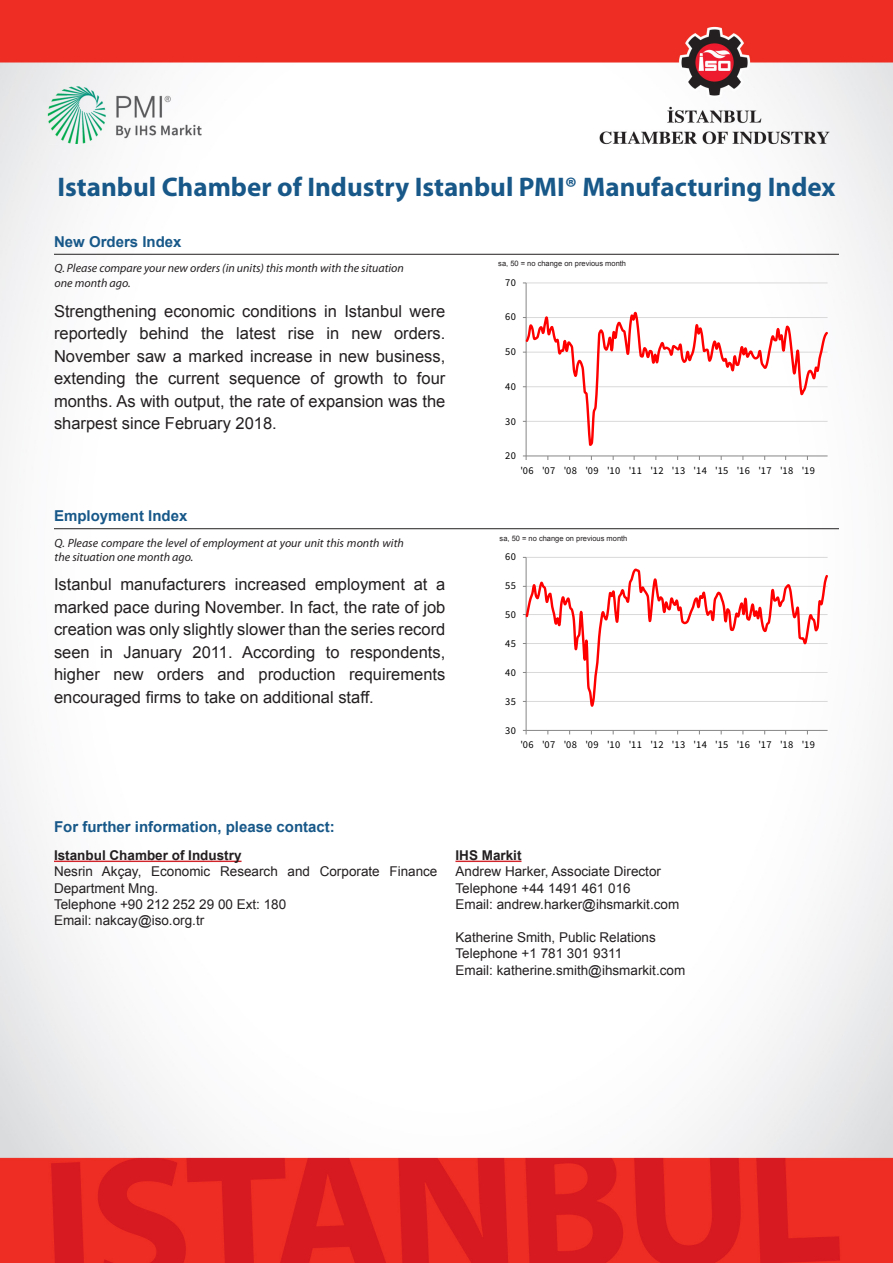
<style>
.page{position:relative;width:893px;height:1263px;background:#fff}
.page>*{position:absolute;margin:0;border:0;box-sizing:border-box;transform-origin:0 0}
.t1{font:700 27px "Myriad Pro";color:#175889}
.P2_body_text{font:16.5px/22.5px "Arial";color:#231f20;text-align:justify}
.P1_Subheader{font:700 15px "Arial";color:#175889}
.contact{font:13.5px/16.2px "Arial";color:#231f20}
.contact-2{font:700 13.5px "Arial";color:#231f20}
.P2_question{font:italic 12px/14.4px "Myriad Pro";color:#231f20}
.t2{font:10.5px "Source Sans Pro";letter-spacing:.04em;color:#000}
.graph_label{font:7.5px "Arial";color:#231f20}
</style>
<div class="page">
<img style="left:0;top:0;width:893px;height:1263px">
<hr style="left:54px;top:254px;width:785px;height:1px;background:#231f20">
<hr style="left:54px;top:528px;width:785px;height:1px;background:#231f20">
<hr style="left:54px;top:861px;width:188px;height:1px;background:#d1232a">
<hr style="left:455px;top:861px;width:66px;height:1px;background:#d1232a">
<hr style="left:526px;top:282px;width:302px;height:1px;background:#d9d9d9">
<hr style="left:526px;top:283px;width:1px;height:173px;background:#868686">
<hr style="left:526px;top:456px;width:302px;height:1px;background:#868686">
<svg style="left:523px;top:456px;width:4px;height:4px"></svg>
<svg style="left:523px;top:311px;width:305px;height:137px"></svg>
<hr style="left:526px;top:557px;width:302px;height:1px;background:#d9d9d9">
<hr style="left:526px;top:557px;width:1px;height:173px;background:#868686">
<hr style="left:526px;top:730px;width:302px;height:1px;background:#868686">
<svg style="left:523px;top:730px;width:4px;height:4px"></svg>
<svg style="left:523px;top:566px;width:305px;height:144px"></svg>
<h1 class="t1" style="left:58px;top:169px;width:779px">Istanbul Chamber of Industry Istanbul PMI® Manufacturing Index</h1>
<h1 class="t1" style="left:562px;top:169px;width:19px">™</h1>
<p class="P1_Subheader" style="left:54px;top:232px;width:129px">New Orders Index</p>
<p class="P2_question" style="left:55px;top:261px;width:351px">Q. Please compare your new orders (in units) this month with the situation one month ago.</p>
<p class="P2_body_text" style="left:54px;top:300px;width:393px">Strengthening economic conditions in Istanbul were reportedly behind the latest rise in new orders.<br>November saw a marked increase in new business, extending the current sequence of growth to four months. As with output, the rate of expansion was the sharpest since February 2018.</p>
<p class="P1_Subheader" style="left:54px;top:506px;width:135px">Employment Index</p>
<p class="P2_question" style="left:55px;top:535px;width:351px">Q. Please compare the level of employment at your unit this month with the situation one month ago.</p>
<p class="P2_body_text" style="left:54px;top:573px;width:393px">Istanbul manufacturers increased employment at a marked pace during November. In fact, the rate of job creation was only slightly slower than the series record seen in January 2011. According to respondents, higher new orders and production requirements encouraged firms to take on additional staff.</p>
<p class="graph_label" style="left:498px;top:259px;width:129px">sa, 50 = no change on previous month</p>
<p class="t2" style="left:505px;top:276px;width:12px">70</p>
<p class="t2" style="left:505px;top:310px;width:12px">60</p>
<p class="t2" style="left:505px;top:345px;width:12px">50</p>
<p class="t2" style="left:505px;top:380px;width:12px">40</p>
<p class="t2" style="left:505px;top:414px;width:12px">30</p>
<p class="t2" style="left:505px;top:449px;width:12px">20</p>
<p class="t2" style="left:520px;top:464px;width:296px">'06 '07 '08 '09 '10 '11 '12 '13 '14 '15 '16 '17 '18 '19</p>
<p class="graph_label" style="left:500px;top:533px;width:129px">sa, 50 = no change on previous month</p>
<p class="t2" style="left:505px;top:550px;width:12px">60</p>
<p class="t2" style="left:505px;top:579px;width:12px">55</p>
<p class="t2" style="left:505px;top:608px;width:12px">50</p>
<p class="t2" style="left:505px;top:637px;width:12px">45</p>
<p class="t2" style="left:505px;top:666px;width:12px">40</p>
<p class="t2" style="left:505px;top:695px;width:12px">35</p>
<p class="t2" style="left:505px;top:724px;width:12px">30</p>
<p class="t2" style="left:520px;top:738px;width:296px">'06 '07 '08 '09 '10 '11 '12 '13 '14 '15 '16 '17 '18 '19</p>
<p class="P1_Subheader" style="left:54px;top:817px;width:282px">For further information, please contact:</p>
<p class="contact-2" style="left:54px;top:846px;width:189px">Istanbul Chamber of Industry</p>
<p class="contact" style="left:54px;top:864px;width:385px">Nesrin Akçay, Economic Research and Corporate Finance<br>Department Mng.</p>
<p class="contact" style="left:54px;top:896px;width:234px">Telephone +90 212 252 29 00 Ext: 180</p>
<p class="contact" style="left:54px;top:913px;width:152px">Email: nakcay@iso.org.tr</p>
<p class="contact-2" style="left:455px;top:846px;width:68px">IHS Markit</p>
<p class="contact" style="left:455px;top:864px;width:207px">Andrew Harker, Associate Director</p>
<p class="contact" style="left:455px;top:880px;width:177px">Telephone +44 1491 461 016</p>
<p class="contact" style="left:455px;top:896px;width:225px">Email: andrew.harker@ihsmarkit.com</p>
<p class="contact" style="left:455px;top:929px;width:202px">Katherine Smith, Public Relations</p>
<p class="contact" style="left:455px;top:946px;width:168px">Telephone +1 781 301 9311</p>
<p class="contact" style="left:455px;top:962px;width:231px">Email: katherine.smith@ihsmarkit.com</p>
</div>
